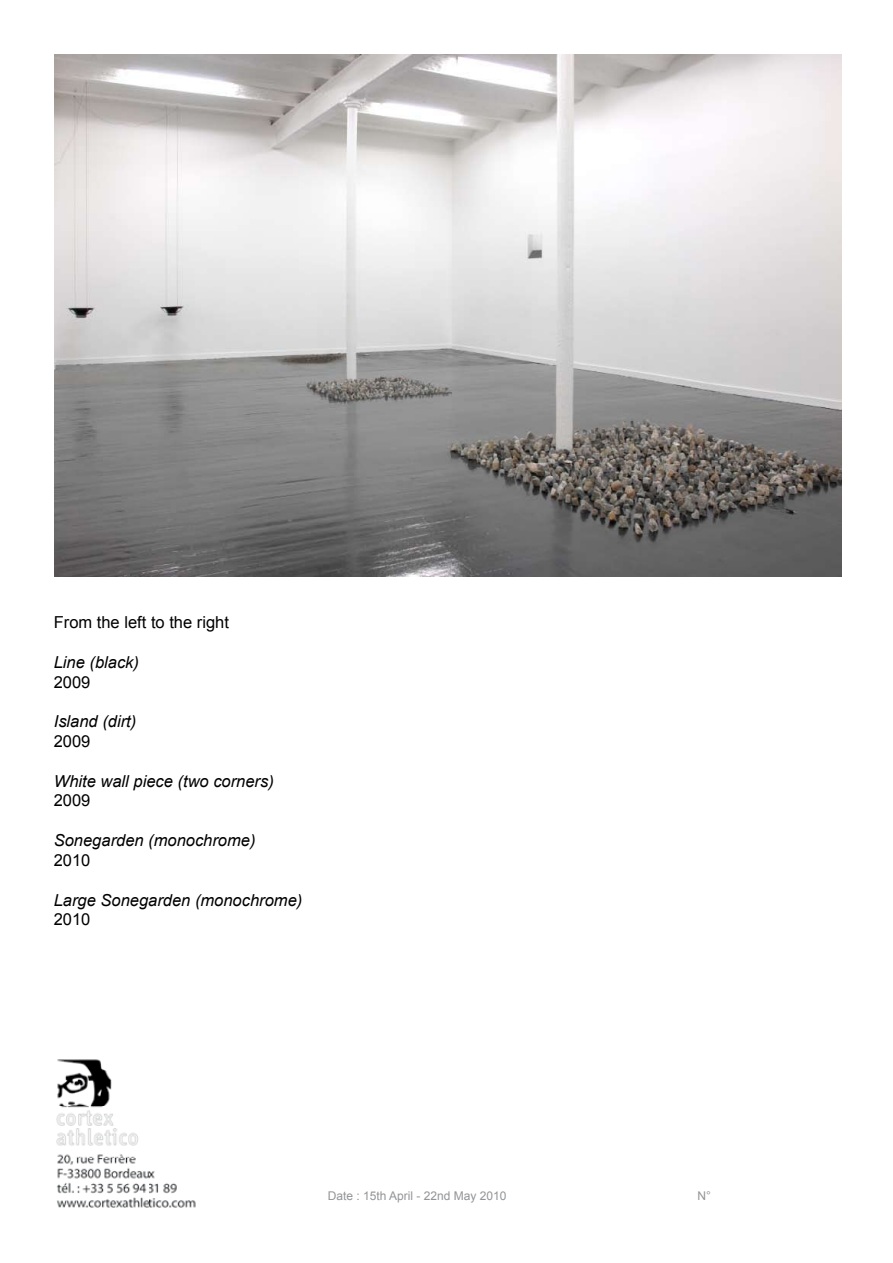
<style>
.page{position:relative;width:893px;height:1263px;background:#fff}
.page>*{position:absolute;margin:0;border:0;box-sizing:border-box;transform-origin:0 0}
.t1{font:italic 16.5px "Arial";color:#000}
.t2{font:16.5px "Arial";color:#000}
.t3{font:12px "Arial";color:#939496}
</style>
<div class="page">
<img style="left:54px;top:54px;width:787px;height:523px">
<img style="left:56px;top:1059px;width:140px;height:149px">
<p class="t2" style="left:54px;top:612px;width:177px">From the left to the right</p>
<p class="t1" style="left:54px;top:651px;width:87px">Line (black)</p>
<p class="t2" style="left:54px;top:671px;width:38px">2009</p>
<p class="t1" style="left:54px;top:711px;width:84px">Island (dirt)</p>
<p class="t2" style="left:54px;top:730px;width:38px">2009</p>
<p class="t1" style="left:54px;top:770px;width:222px">White wall piece (two corners)</p>
<p class="t2" style="left:54px;top:790px;width:38px">2009</p>
<p class="t1" style="left:54px;top:830px;width:203px">Sonegarden (monochrome)</p>
<p class="t2" style="left:54px;top:849px;width:38px">2010</p>
<p class="t1" style="left:54px;top:889px;width:250px">Large Sonegarden (monochrome)</p>
<p class="t2" style="left:54px;top:909px;width:38px">2010</p>
<p class="t3" style="left:328px;top:1188px;width:180px">Date : 15th April - 22nd May 2010</p>
<p class="t3" style="left:697px;top:1188px;width:15px">N°</p>
</div>
